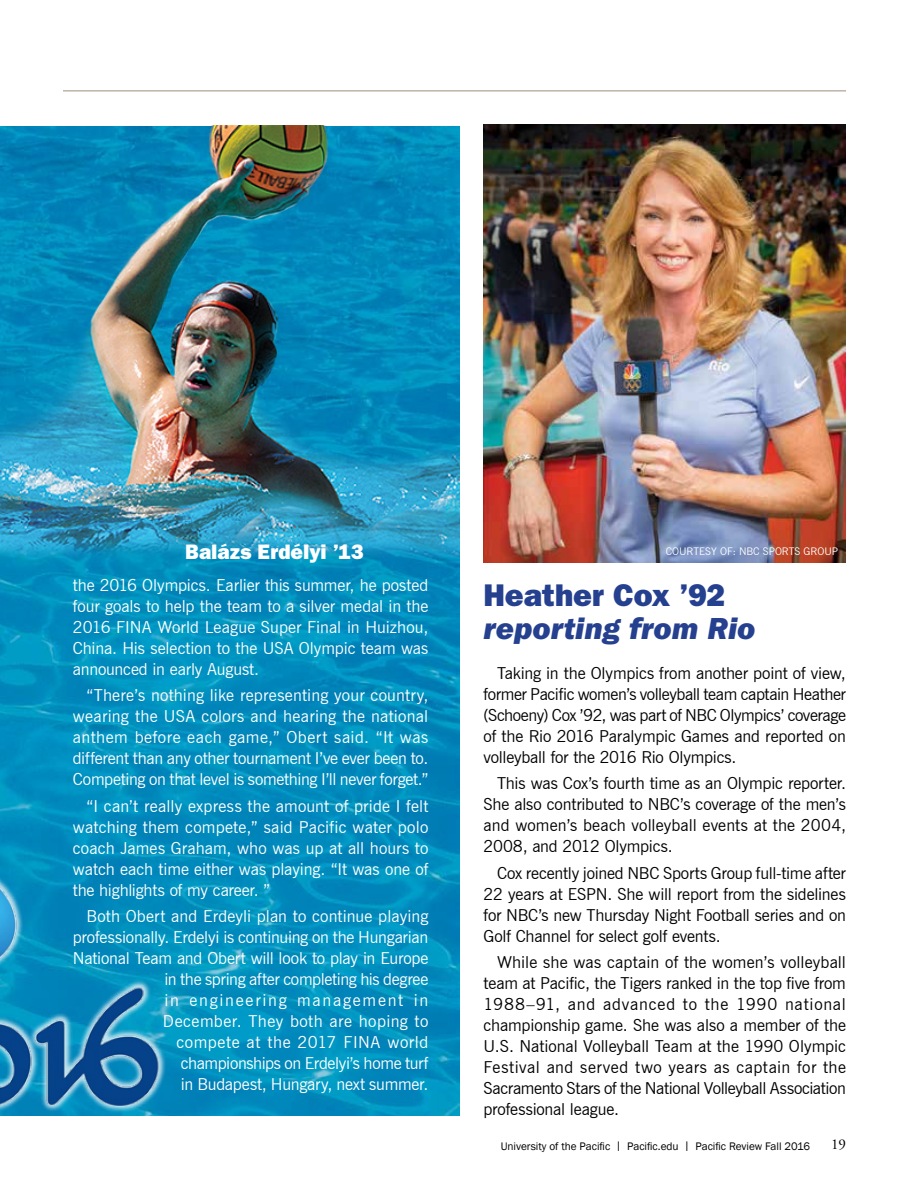
<style>
.page{position:relative;width:918px;height:1188px;background:#fff}
.page>*{position:absolute;margin:0;border:0;box-sizing:border-box;transform-origin:0 0}
.t1{font:31.5px "ITC Franklin Gothic Std Hvy It";letter-spacing:-.005em;color:#25408f}
.t2{font:31.5px "ITC Franklin Gothic Std Hvy";color:#25408f}
.t3{font:21px "ITC Franklin Gothic Std Hvy";color:#fff}
.t4{font:16.5px/21px "News Gothic BT";letter-spacing:-.01em;color:#fff;text-align:justify}
.t5{font:16.5px/21px "News Gothic BT";letter-spacing:-.01em;color:#000;text-align:justify}
.t6{font:15px "Adobe Garamond Pro";color:#000}
.t7{font:11.25px "Franklin Gothic";color:#000}
.t8{font:10.5px "News Gothic BT";color:#fff}
</style>
<div class="page">
<hr style="left:63px;top:90px;width:783px;height:1px;background:#a89989">
<svg style="left:0;top:558px;width:460px;height:558px;background:#018cbd"></svg>
<img style="left:0;top:126px;width:460px;height:432px">
<img style="left:484px;top:125px;width:362px;height:437px">
<img style="left:0;top:780px;width:337px;height:336px">
<p class="t3" style="left:185px;top:539px;width:180px">Balázs Erdélyi ’13</p>
<p class="t4" style="left:73px;top:574px;width:357px">the 2016 Olympics. Earlier this summer, he posted four goals to help the team to a silver medal in the 2016 FINA World League Super Final in Huizhou, China. His selection to the USA Olympic team was announced in early August.</p>
<p class="t4" style="left:73px;top:685px;width:357px;text-indent:13px">“There’s nothing like representing your country, wearing the USA colors and hearing the national anthem before each game,” Obert said. “It was different than any other tournament I’ve ever been to.<br>Competing on that level is something I’ll never forget.”</p>
<p class="t4" style="left:73px;top:795px;width:357px;text-indent:13px">“I can’t really express the amount of pride I felt watching them compete,” said Pacific water polo coach James Graham, who was up at all hours to watch each time either was playing. “It was one of the highlights of my career. ”</p>
<p class="t4" style="left:73px;top:906px;width:357px;text-align:right">Both Obert and Erdeyli plan to continue playing professionally. Erdelyi is continuing on the Hungarian National Team and Obert will look to play in Europe in the spring after completing his degree<br>in engineering management in<br>December. They both are hoping to<br>compete at the 2017 FINA world championships on Erdelyi’s home turf<br>in Budapest, Hungary, next summer.</p>
<p class="t8" style="left:666px;top:545px;width:174px">COURTESY OF: NBC SPORTS GROUP</p>
<h1 class="t2" style="left:484px;top:577px;width:243px">Heather Cox ’92</h1>
<h1 class="t1" style="left:484px;top:610px;width:273px">reporting from Rio</h1>
<p class="t5" style="left:484px;top:662px;width:364px;text-indent:13px">Taking in the Olympics from another point of view, former Pacific women’s volleyball team captain Heather (Schoeny) Cox ’92, was part of NBC Olympics’ coverage of the Rio 2016 Paralympic Games and reported on volleyball for the 2016 Rio Olympics.</p>
<p class="t5" style="left:484px;top:773px;width:364px;text-indent:13px">This was Cox’s fourth time as an Olympic reporter.<br>She also contributed to NBC’s coverage of the men’s and women’s beach volleyball events at the 2004, 2008, and 2012 Olympics.</p>
<p class="t5" style="left:484px;top:862px;width:364px;text-indent:13px">Cox recently joined NBC Sports Group full-time after 22 years at ESPN. She will report from the sidelines for NBC’s new Thursday Night Football series and on Golf Channel for select golf events.</p>
<p class="t5" style="left:484px;top:952px;width:364px;text-indent:13px">While she was captain of the women’s volleyball team at Pacific, the Tigers ranked in the top five from 1988–91, and advanced to the 1990 national championship game. She was also a member of the U.S. National Volleyball Team at the 1990 Olympic Festival and served two years as captain for the Sacramento Stars of the National Volleyball Association professional league.</p>
<p class="t7" style="left:501px;top:1139px;width:311px">University of the Pacific | Pacific.edu | Pacific Review Fall 2016</p>
<p class="t6" style="left:831px;top:1136px;width:16px">19</p>
</div>
